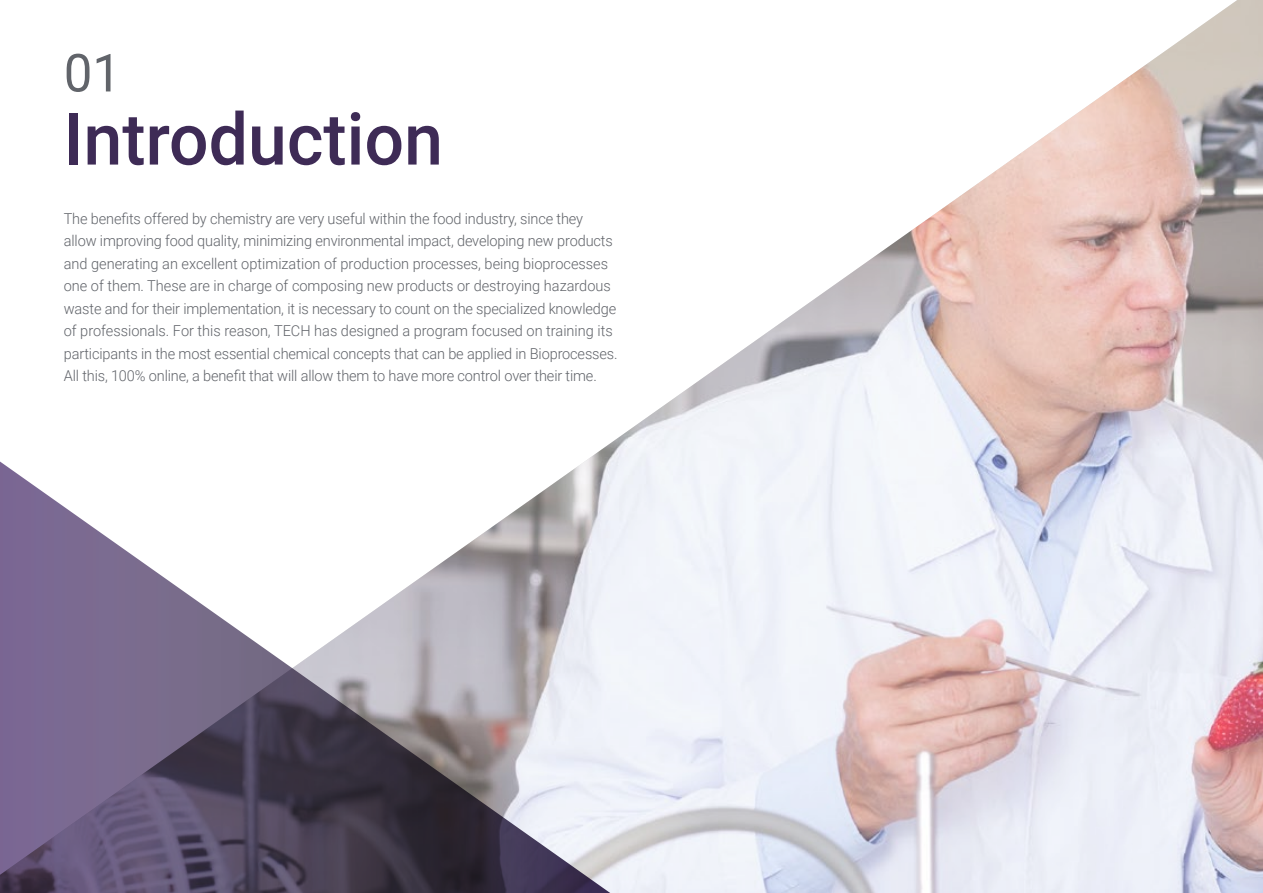
<style>
.page{position:relative;width:1263px;height:893px;background:#fff}
.page>*{position:absolute;margin:0;border:0;box-sizing:border-box;transform-origin:0 0}
.t1{font:500 72px "Roboto";color:#3e2b56}
.t2{font:52.5px "Roboto";color:#61646a}
.t3{font:300 15px/22.5px "Roboto";letter-spacing:-.01em;color:#61646a}
</style>
<div class="page">
<img style="left:607px;top:0;width:656px;height:893px">
<svg style="left:0;top:446px;width:640px;height:447px"></svg>
<h2 class="t2" style="left:64px;top:36px;width:59px">01</h2>
<h1 class="t1" style="left:64px;top:89px;width:381px">Introduction</h1>
<p class="t3" style="left:64px;top:207px;width:555px">The benefits offered by chemistry are very useful within the food industry, since they allow improving food quality, minimizing environmental impact, developing new products and generating an excellent optimization of production processes, being bioprocesses one of them. These are in charge of composing new products or destroying hazardous waste and for their implementation, it is necessary to count on the specialized knowledge of professionals. For this reason, TECH has designed a program focused on training its participants in the most essential chemical concepts that can be applied in Bioprocesses.<br>All this, 100% online, a benefit that will allow them to have more control over their time.</p>
</div>
